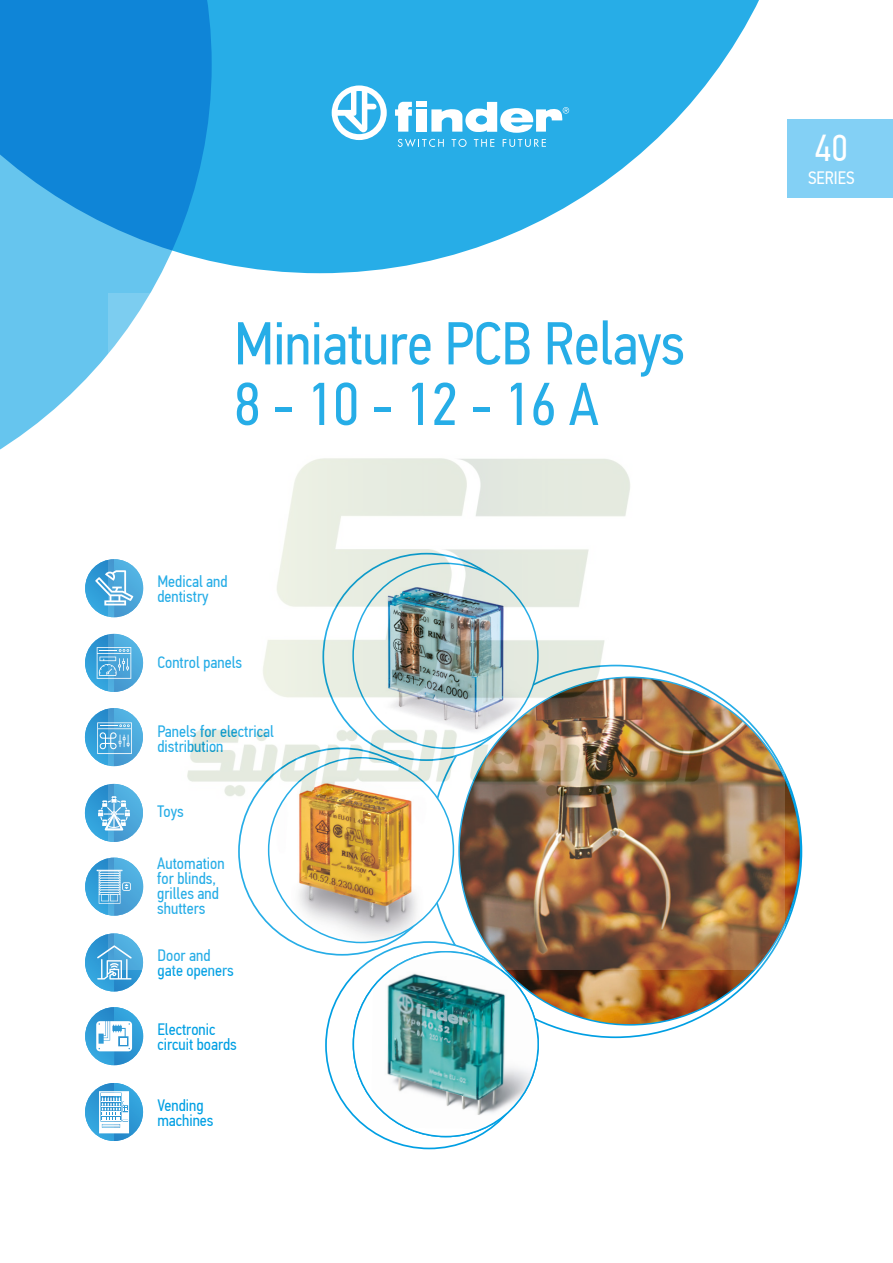
<style>
.page{position:relative;width:893px;height:1263px;background:#fff}
.page>*{position:absolute;margin:0;border:0;box-sizing:border-box;transform-origin:0 0}
.t1{font:60.6px/60.6px "PF Din Text Cond Pro";letter-spacing:-.01em;color:#009fe3}
.t2{font:37.5px "PF Din Text Cond Pro";color:#fff}
.t3{font:18px "PF Din Text Cond Pro";color:#fff}
.t4{font:16.5px/15px "PF Din Text Cond Pro";color:#009fe3}
</style>
<div class="page">
<svg style="left:212px;top:0;width:547px;height:273px;fill:#27ade7"></svg>
<svg style="left:0;top:0;width:212px;height:450px;background:#40a5e2"></svg>
<img style="left:353px;top:969px;width:138px;height:161px">
<div style="left:353px;top:952px;width:185px;height:184px;background:#fff;border-radius:50%"></div>
<img style="left:371px;top:969px;width:167px;height:160px">
<img style="left:459px;top:771px;width:342px;height:254px">
<img style="left:85px;top:559px;width:24px;height:58px">
<svg style="left:95px;top:570px;width:14px;height:35px"></svg>
<img style="left:85px;top:708px;width:24px;height:58px">
<svg style="left:97px;top:722px;width:12px;height:32px"></svg>
<img style="left:85px;top:634px;width:24px;height:58px">
<svg style="left:97px;top:647px;width:12px;height:32px"></svg>
<img style="left:85px;top:784px;width:24px;height:58px">
<svg style="left:98px;top:796px;width:11px;height:34px"></svg>
<img style="left:85px;top:858px;width:24px;height:58px">
<svg style="left:97px;top:870px;width:12px;height:34px"></svg>
<img style="left:85px;top:934px;width:58px;height:57px">
<svg style="left:97px;top:945px;width:35px;height:34px"></svg>
<img style="left:85px;top:1007px;width:58px;height:58px">
<svg style="left:96px;top:1021px;width:36px;height:30px"></svg>
<img style="left:85px;top:1083px;width:58px;height:58px">
<svg style="left:99px;top:1091px;width:30px;height:42px"></svg>
<svg style="left:332px;top:85px;width:55px;height:55px"></svg>
<svg style="left:431px;top:102px;width:138px;height:31px"></svg>
<svg style="left:395px;top:102px;width:17px;height:30px"></svg>
<div style="left:416px;top:109px;width:10px;height:23px;background:#fff"></div>
<div style="left:416px;top:102px;width:10px;height:5px;background:#fff"></div>
<svg style="left:398px;top:139px;width:46px;height:8px"></svg>
<svg style="left:452px;top:139px;width:15px;height:8px"></svg>
<svg style="left:474px;top:139px;width:20px;height:8px"></svg>
<svg style="left:503px;top:139px;width:43px;height:8px"></svg>
<div style="left:787px;top:119px;width:106px;height:79px;background:#83d0f5"></div>
<img style="left:109px;top:294px;width:675px;height:675px">
<h1 class="t1" style="left:234px;top:313px;width:453px">Miniature PCB Relays<br>8 - 10 - 12 - 16 A</h1>
<p class="t4" style="left:157px;top:573px;width:72px">Medical and dentistry</p>
<p class="t4" style="left:157px;top:655px;width:86px">Control panels</p>
<p class="t4" style="left:157px;top:724px;width:118px">Panels for electrical distribution</p>
<p class="t4" style="left:158px;top:804px;width:28px">Toys</p>
<p class="t4" style="left:157px;top:856px;width:69px">Automation for blinds, grilles and shutters</p>
<p class="t4" style="left:158px;top:948px;width:78px">Door and gate openers</p>
<p class="t4" style="left:157px;top:1021px;width:81px">Electronic circuit boards</p>
<p class="t4" style="left:157px;top:1098px;width:58px">Vending machines</p>
<h2 class="t2" style="left:815px;top:126px;width:34px">40</h2>
<p class="t3" style="left:808px;top:167px;width:48px">SЕRIES</p>
</div>
